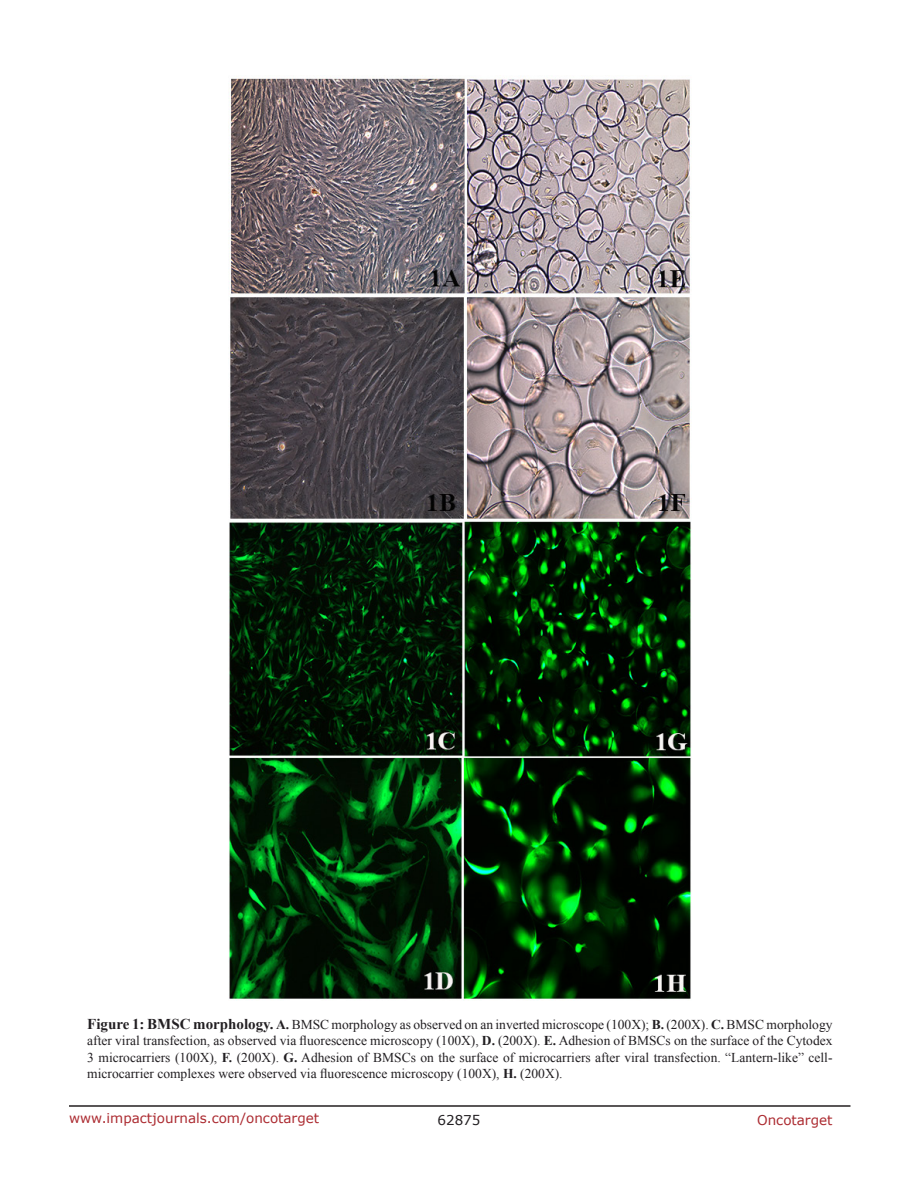
<style>
.page{position:relative;width:918px;height:1188px;background:#fff}
.page>*{position:absolute;margin:0;border:0;box-sizing:border-box;transform-origin:0 0}
.t1{font:13.5px/16.2px "Times New Roman";color:#221f22;text-align:justify}
.t2{font:13.5px "Verdana";color:#ac2b31}
.t3{font:13.5px "Verdana";color:#221f22}
.s1{font-weight:700;font-size:15px}
.s2{font-weight:700}
</style>
<div class="page">
<hr style="left:69px;top:1105px;width:781px;height:2px;background:#231f20">
<img style="left:229px;top:77px;width:462px;height:924px">
<p class="t1" style="left:87px;top:1016px;width:747px"><span class="s1">Figure 1: BMSC morphology.</span> <span class="s2">A.</span> BMSC morphology as observed on an inverted microscope (100X); <span class="s2">B.</span> (200X). <span class="s2">C.</span> BMSC morphology after viral transfection, as observed via fluorescence microscopy (100X), <span class="s2">D.</span> (200X). <span class="s2">E.</span> Adhesion of BMSCs on the surface of the Cytodex 3 microcarriers (100X), <span class="s2">F.</span> (200X). <span class="s2">G.</span> Adhesion of BMSCs on the surface of microcarriers after viral transfection. “Lantern-like” cell&shy;microcarrier complexes were observed via fluorescence microscopy (100X), <span class="s2">H.</span> (200X).</p>
<p class="t2" style="left:69px;top:1109px;width:252px">www.impactjournals.com/oncotarget</p>
<p class="t3" style="left:438px;top:1111px;width:44px">62875</p>
<p class="t2" style="left:757px;top:1111px;width:77px">Oncotarget</p>
</div>
